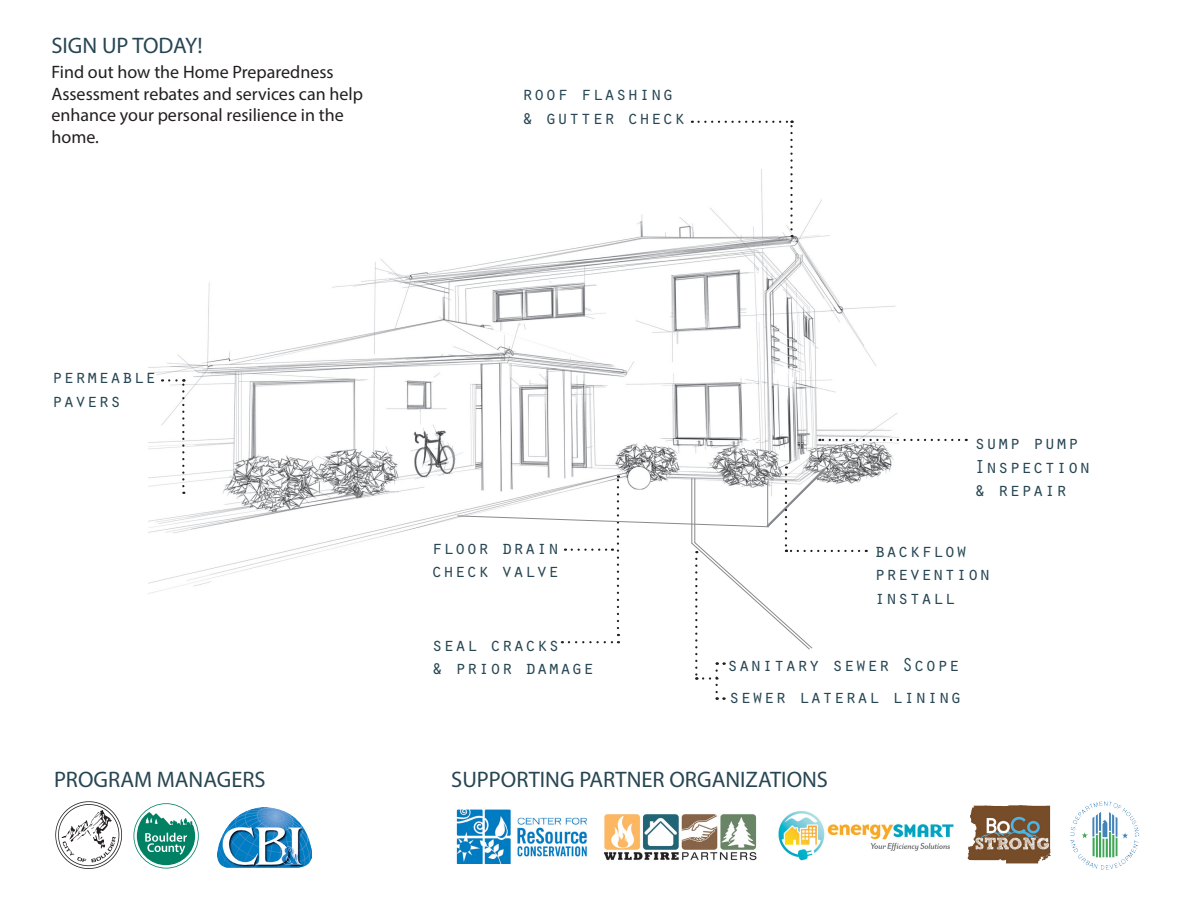
<style>
.page{position:relative;width:1188px;height:918px;background:#fff}
.page>*{position:absolute;margin:0;border:0;box-sizing:border-box;transform-origin:0 0}
.t1{font:22.5px "Myriad Pro";color:#274653}
.t2{font:19.5px "Orator Std";color:#274653}
.t3{font:18px/21.6px "Myriad Pro";color:#231f20}
</style>
<div class="page">
<img style="left:148px;top:199px;width:750px;height:395px">
<img style="left:217px;top:808px;width:95px;height:59px">
<img style="left:456px;top:809px;width:131px;height:55px">
<img style="left:604px;top:814px;width:153px;height:47px">
<img style="left:778px;top:811px;width:176px;height:49px">
<img style="left:55px;top:801px;width:67px;height:68px">
<svg style="left:133px;top:803px;width:66px;height:65px"></svg>
<svg style="left:699px;top:121px;width:94px;height:108px"></svg>
<svg style="left:819px;top:439px;width:140px;height:2px"></svg>
<img style="left:967px;top:805px;width:84px;height:59px">
<svg style="left:457px;top:466px;width:402px;height:234px"></svg>
<svg style="left:169px;top:379px;width:15px;height:107px"></svg>
<img style="left:1070px;top:801px;width:70px;height:69px">
<p class="t1" style="left:52px;top:31px;width:153px">SIGN UP TODAY!</p>
<p class="t3" style="left:52px;top:61px;width:284px">Find out how the Home Preparedness</p>
<p class="t3" style="left:52px;top:82px;width:313px">Assessment rebates and services can help enhance your personal resilience in the home.</p>
<p class="t2" style="left:522px;top:80px;width:154px">roof flashing</p>
<p class="t2" style="left:522px;top:103px;width:165px">&amp; gutter check</p>
<p class="t2" style="left:52px;top:363px;width:106px">permeable</p>
<p class="t2" style="left:52px;top:386px;width:71px">pavers</p>
<p class="t2" style="left:431px;top:533px;width:130px">floor drain</p>
<p class="t2" style="left:431px;top:557px;width:130px">check valve</p>
<p class="t2" style="left:431px;top:631px;width:130px">seal cracks</p>
<p class="t2" style="left:431px;top:654px;width:165px">&amp; prior damage</p>
<p class="t2" style="left:974px;top:429px;width:106px">sump pump</p>
<p class="t2" style="left:974px;top:452px;width:118px">Inspection</p>
<p class="t2" style="left:974px;top:475px;width:95px">&amp; repair</p>
<p class="t2" style="left:874px;top:537px;width:95px">backflow</p>
<p class="t2" style="left:874px;top:560px;width:118px">prevention</p>
<p class="t2" style="left:874px;top:583px;width:83px">install</p>
<p class="t2" style="left:727px;top:651px;width:235px">sanitary sewer Scope</p>
<p class="t2" style="left:729px;top:683px;width:235px">sewer lateral lining</p>
<p class="t1" style="left:54px;top:765px;width:213px">PROGRAM MANAGERS</p>
<p class="t1" style="left:451px;top:765px;width:378px">SUPPORTING PARTNER ORGANIZATIONS</p>
</div>
